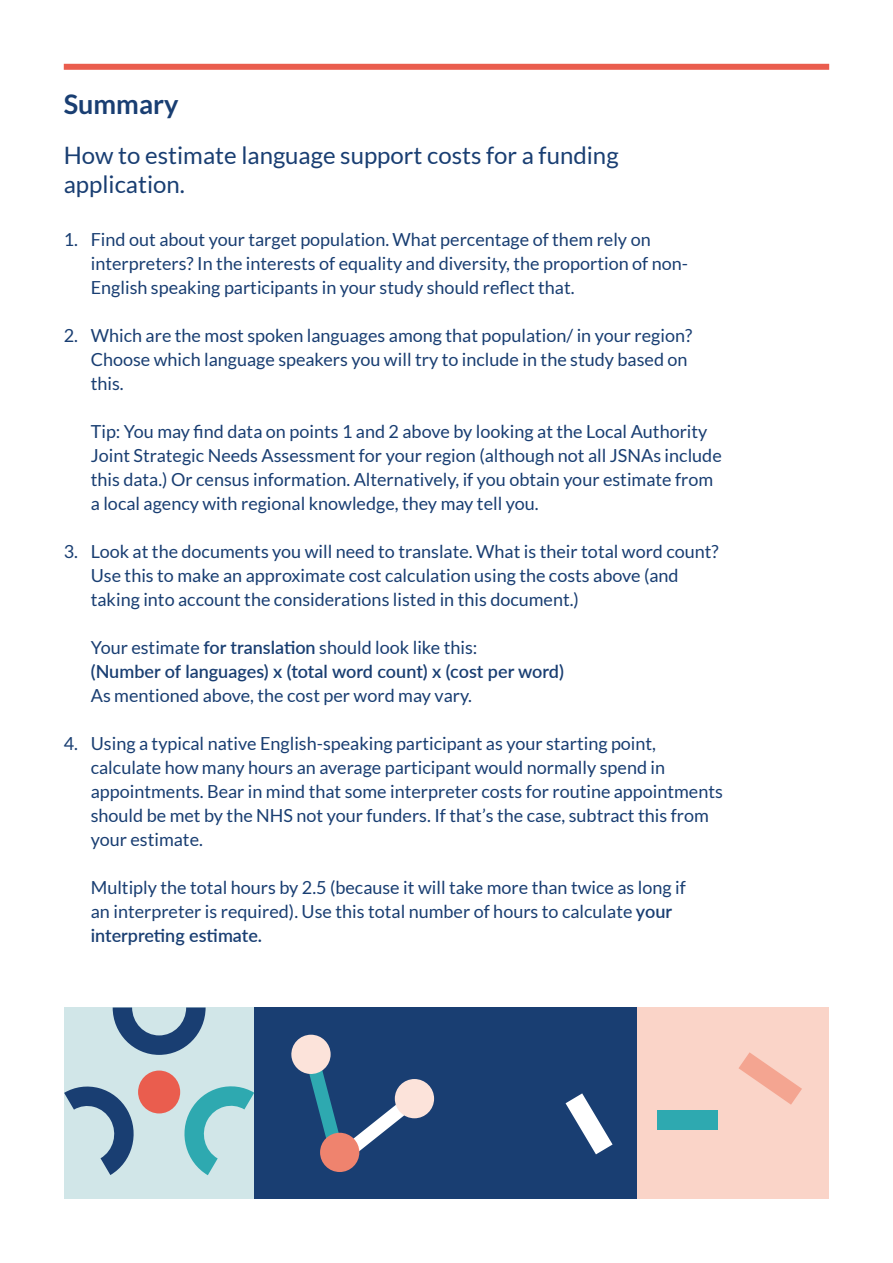
<style>
.page{position:relative;width:893px;height:1263px;background:#fff}
.page>*{position:absolute;margin:0;border:0;box-sizing:border-box;transform-origin:0 0}
.big_header{font:700 27px "Lato";color:#193e72}
.big_header-2{font:24px/28.8px "Lato";color:#193e72}
.t1{font:18px/24px "Lato";color:#193e72}
.s1{font-weight:600}
</style>
<div class="page">
<div style="left:64px;top:64px;width:765px;height:6px;background:#ea5d4e"></div>
<div style="left:64px;top:1007px;width:191px;height:192px;background:#d1e6e8"></div>
<div style="left:254px;top:1007px;width:383px;height:192px;background:#193e72"></div>
<div style="left:637px;top:1007px;width:192px;height:192px;background:#fad4c8"></div>
<svg style="left:566px;top:1093px;width:47px;height:61px"></svg>
<div style="left:657px;top:1110px;width:61px;height:19px;background:#2ea9b0"></div>
<svg style="left:739px;top:1052px;width:63px;height:53px"></svg>
<div style="left:138px;top:1070px;width:42px;height:43px;background:#ea5d4e;border-radius:50%"></div>
<svg style="left:113px;top:1007px;width:93px;height:48px"></svg>
<svg style="left:178px;top:1085px;width:76px;height:90px"></svg>
<svg style="left:64px;top:1085px;width:76px;height:90px"></svg>
<svg style="left:291px;top:1035px;width:130px;height:121px"></svg>
<div style="left:320px;top:1133px;width:39px;height:39px;background:#ef836e;border-radius:50%"></div>
<div style="left:395px;top:1079px;width:39px;height:39px;background:#fce3da;border-radius:50%"></div>
<p class="big_header" style="left:64px;top:88px;width:116px">Summary</p>
<p class="big_header-2" style="left:64px;top:141px;width:556px">How to estimate language support costs for a funding application.</p>
<p class="t1" style="left:91px;top:227px;width:599px;text-indent:-27px">1. Find out about your target population. What percentage of them rely on interpreters? In the interests of equality and diversity, the proportion of non-<br>English speaking participants in your study should reflect that.</p>
<p class="t1" style="left:91px;top:323px;width:603px;text-indent:-27px">2. Which are the most spoken languages among that population/ in your region?<br>Choose which language speakers you will try to include in the study based on this.</p>
<p class="t1" style="left:91px;top:419px;width:632px">Tip: You may find data on points 1 and 2 above by looking at the Local Authority Joint Strategic Needs Assessment for your region (although not all JSNAs include this data.) Or census information. Alternatively, if you obtain your estimate from a local agency with regional knowledge, they may tell you.</p>
<p class="t1" style="left:91px;top:539px;width:629px;text-indent:-27px">3. Look at the documents you will need to translate. What is their total word count?<br>Use this to make an approximate cost calculation using the costs above (and taking into account the considerations listed in this document.)</p>
<p class="t1" style="left:91px;top:635px;width:475px">Your estimate <span class="s1">for translation</span> should look like this:<br><span class="s1">(Number of languages) x (total word count) x (cost per word)<br></span>As mentioned above, the cost per word may vary.</p>
<p class="t1" style="left:91px;top:731px;width:634px;text-indent:-27px">4. Using a typical native English-speaking participant as your starting point, calculate how many hours an average participant would normally spend in appointments. Bear in mind that some interpreter costs for routine appointments should be met by the NHS not your funders. If that’s the case, subtract this from your estimate.</p>
<p class="t1" style="left:91px;top:875px;width:597px">Multiply the total hours by 2.5 (because it will take more than twice as long if an interpreter is required). Use this total number of hours to calculate <span class="s1">your interpreting estimate.</span></p>
</div>
